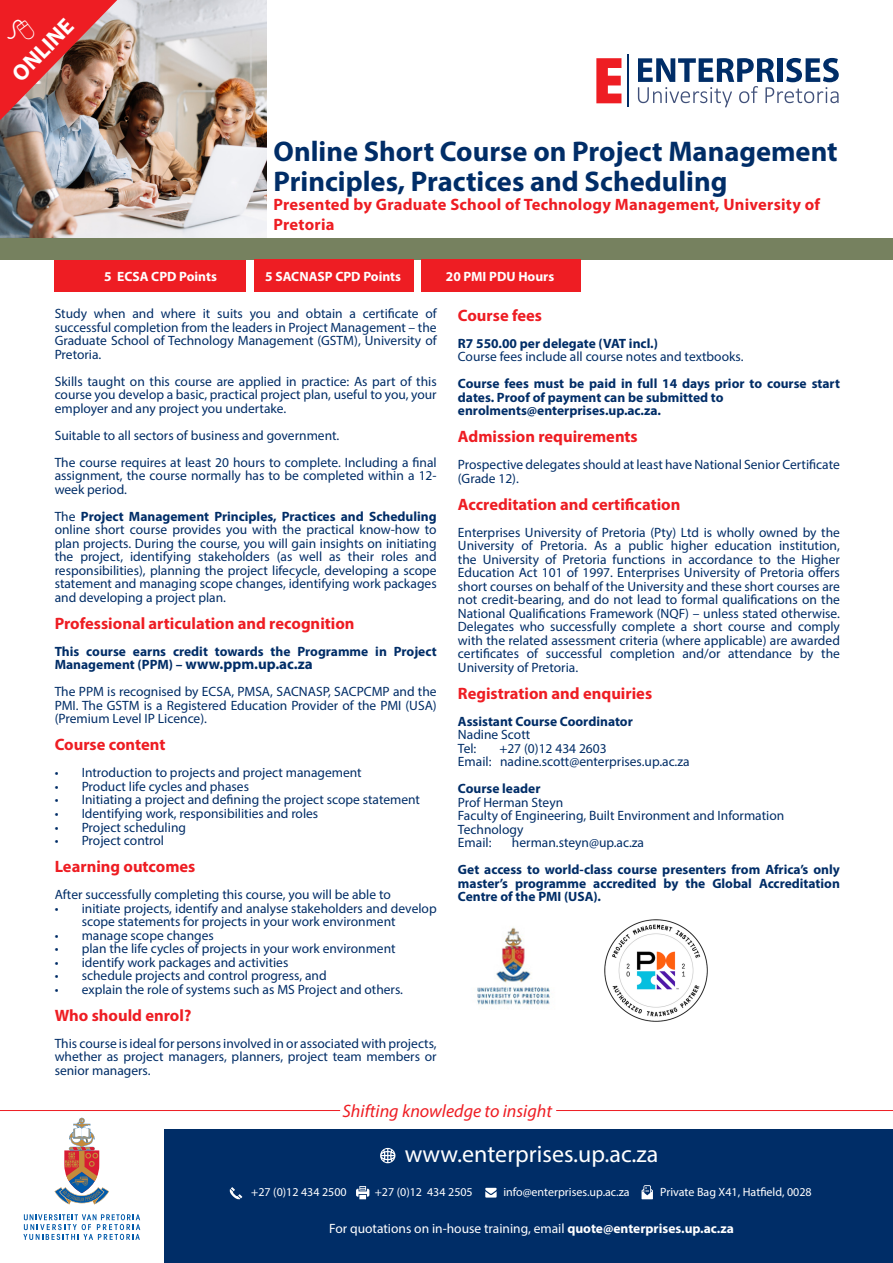
<style>
.page{position:relative;width:893px;height:1263px;background:#fff}
.page>*{position:absolute;margin:0;border:0;box-sizing:border-box;transform-origin:0 0}
.t1{font:700 28.5px/30px "Myriad Pro";color:#002d67}
.t2{font:24px "Myriad Pro";color:#fff}
.t3{font:700 22.5px "Myriad Pro";color:#fff}
.t4{font:italic 18px "Myriad Pro";color:#ee1d23}
.t5{font:700 16.5px/19.5px "Myriad Pro";color:#ee1d23}
.t6{font:13.5px/13.5px "Myriad Pro";color:#002d67;text-align:justify}
.t7{font:700 13.5px/13.5px "Myriad Pro";color:#002d67}
.t8{font:13.5px "Myriad Pro";color:#fff}
.t9{font:700 13.5px "Myriad Pro";color:#fff}
.t10{font:12px "Myriad Pro";color:#fff}
.s1{font-weight:700}
.s2{font-size:15px}
</style>
<div class="page">
<div style="left:158px;top:1129px;width:735px;height:134px;background:#002d67"></div>
<div style="left:1px;top:1101px;width:162px;height:162px;background:#fff"></div>
<svg style="left:23px;top:1214px;width:117px;height:26px"></svg>
<svg style="left:54px;top:1118px;width:55px;height:86px"></svg>
<hr style="left:0;top:1110px;width:340px;height:1px;background:#ee1d23">
<hr style="left:556px;top:1110px;width:337px;height:1px;background:#ee1d23">
<svg style="left:380px;top:1148px;width:15px;height:15px"></svg>
<svg style="left:485px;top:1188px;width:12px;height:9px"></svg>
<svg style="left:229px;top:1187px;width:13px;height:12px"></svg>
<svg style="left:356px;top:1186px;width:13px;height:13px"></svg>
<svg style="left:641px;top:1185px;width:12px;height:14px"></svg>
<svg style="left:596px;top:58px;width:25px;height:45px"></svg>
<svg style="left:638px;top:58px;width:201px;height:49px"></svg>
<hr style="left:627px;top:54px;width:2px;height:53px;background:#002d67">
<img style="left:0;top:0;width:266px;height:238px">
<div style="left:54px;top:259px;width:192px;height:32px;background:#ee1d23"></div>
<div style="left:0;top:238px;width:893px;height:22px;background:#76815f"></div>
<img style="left:477px;top:927px;width:73px;height:78px">
<img style="left:605px;top:920px;width:103px;height:102px">
<div style="left:254px;top:260px;width:160px;height:32px;background:#ee1d23"></div>
<div style="left:421px;top:260px;width:159px;height:32px;background:#ee1d23"></div>
<img style="left:0;top:0;width:117px;height:120px">
<p class="t3" style="left:5px;top:67px;width:79px;rotate:-46deg">ONLINE</p>
<p class="t9" style="left:104px;top:267px;width:114px">5 ECSA CPD Points</p>
<p class="t1" style="left:273px;top:135px;width:566px">Online Short Course on Project Management<br>Principles, Practices and Scheduling</p>
<p class="t5" style="left:273px;top:194px;width:548px">Presented by Graduate School of Technology Management, University of<br>Pretoria</p>
<p class="t9" style="left:265px;top:268px;width:137px">5 SACNASP CPD Points</p>
<p class="t9" style="left:446px;top:268px;width:110px">20 PMI PDU Hours</p>
<p class="t6" style="left:55px;top:307px;width:383px">Study when and where it suits you and obtain a certificate of successful completion from the leaders in Project Management – the Graduate School of Technology Management (GSTM), University of Pretoria.</p>
<p class="t6" style="left:55px;top:374px;width:384px">Skills taught on this course are applied in practice: As part of this course you develop a basic, practical project plan, useful to you, your employer and any project you undertake.</p>
<p class="t6" style="left:55px;top:428px;width:286px">Suitable to all sectors of business and government.</p>
<p class="t6" style="left:55px;top:455px;width:383px">The course requires at least 20 hours to complete. Including a final assignment, the course normally has to be completed within a 12- week period.</p>
<p class="t6" style="left:55px;top:509px;width:383px">The <span class="s1">Project Management Principles, Practices and Scheduling </span>online short course provides you with the practical know-how to plan projects. During the course, you will gain insights on initiating the project, identifying stakeholders (as well as their roles and responsibilities), planning the project lifecycle, developing a scope statement and managing scope changes, identifying work packages and developing a project plan.</p>
<p class="t5" style="left:55px;top:613px;width:301px">Professional articulation and recognition</p>
<p class="t7" style="left:55px;top:644px;width:383px">This course earns credit towards the Programme in Project<br>Management (PPM) – <span class="s2">www.ppm.up.ac.za</span></p>
<p class="t6" style="left:55px;top:685px;width:383px">The PPM is recognised by ECSA, PMSA, SACNASP, SACPCMP and the PMI. The GSTM is a Registered Education Provider of the PMI (USA) (Premium Level IP Licence).</p>
<p class="t5" style="left:55px;top:735px;width:112px">Course content</p>
<p class="t6" style="left:55px;top:766px;width:309px">• Introduction to projects and project management</p>
<p class="t6" style="left:55px;top:779px;width:196px">• Product life cycles and phases</p>
<p class="t6" style="left:55px;top:793px;width:367px">• Initiating a project and defining the project scope statement</p>
<p class="t6" style="left:55px;top:806px;width:265px">• Identifying work, responsibilities and roles</p>
<p class="t6" style="left:55px;top:820px;width:133px">• Project scheduling</p>
<p class="t6" style="left:55px;top:833px;width:111px">• Project control</p>
<p class="t5" style="left:55px;top:856px;width:142px">Learning outcomes</p>
<p class="t6" style="left:55px;top:887px;width:338px">After successfully completing this course, you will be able to</p>
<p class="t6" style="left:82px;top:901px;width:356px;text-indent:-27px">• initiate projects, identify and analyse stakeholders and develop scope statements for projects in your work environment</p>
<p class="t6" style="left:55px;top:928px;width:161px">• manage scope changes</p>
<p class="t6" style="left:55px;top:941px;width:342px">• plan the life cycles of projects in your work environment</p>
<p class="t6" style="left:55px;top:955px;width:235px">• identify work packages and activities</p>
<p class="t6" style="left:55px;top:968px;width:274px">• schedule projects and control progress, and</p>
<p class="t6" style="left:55px;top:982px;width:350px">• explain the role of systems such as MS Project and others.</p>
<p class="t5" style="left:55px;top:1005px;width:138px">Who should enrol?</p>
<p class="t6" style="left:55px;top:1036px;width:383px">This course is ideal for persons involved in or associated with projects, whether as project managers, planners, project team members or senior managers.</p>
<p class="t5" style="left:458px;top:305px;width:86px">Course fees</p>
<p class="t7" style="left:458px;top:336px;width:202px">R7 550.00 per delegate (VAT incl.)</p>
<p class="t6" style="left:458px;top:350px;width:287px">Course fees include all course notes and textbooks.</p>
<p class="t7" style="left:458px;top:376px;width:383px">Course fees must be paid in full 14 days prior to course start dates. Proof of payment can be submitted to</p>
<p class="t7" style="left:458px;top:403px;width:205px">enrolments@enterprises.up.ac.za.</p>
<p class="t5" style="left:458px;top:426px;width:181px">Admission requirements</p>
<p class="t6" style="left:458px;top:458px;width:383px">Prospective delegates should at least have National Senior Certificate (Grade 12).</p>
<p class="t5" style="left:458px;top:494px;width:224px">Accreditation and certification</p>
<p class="t6" style="left:458px;top:525px;width:383px">Enterprises University of Pretoria (Pty) Ltd is wholly owned by the University of Pretoria. As a public higher education institution, the University of Pretoria functions in accordance to the Higher Education Act 101 of 1997. Enterprises University of Pretoria offers short courses on behalf of the University and these short courses are not credit-bearing, and do not lead to formal qualifications on the National Qualifications Framework (NQF) – unless stated otherwise.<br>Delegates who successfully complete a short course and comply with the related assessment criteria (where applicable) are awarded certificates of successful completion and/or attendance by the University of Pretoria.</p>
<p class="t5" style="left:458px;top:683px;width:196px">Registration and enquiries</p>
<p class="t7" style="left:458px;top:714px;width:176px">Assistant Course Coordinator</p>
<p class="t6" style="left:458px;top:728px;width:74px">Nadine Scott</p>
<p class="t6" style="left:458px;top:741px;width:20px">Tel:</p>
<p class="t6" style="left:499px;top:741px;width:109px">+27 (0)12 434 2603</p>
<p class="t6" style="left:458px;top:755px;width:233px">Email: nadine.scott@enterprises.up.ac.za</p>
<p class="t7" style="left:458px;top:781px;width:84px">Course leader</p>
<p class="t6" style="left:458px;top:795px;width:107px">Prof Herman Steyn</p>
<p class="t6" style="left:458px;top:809px;width:328px">Faculty of Engineering, Built Environment and Information<br>Technology</p>
<p class="t6" style="left:458px;top:836px;width:35px">Email:</p>
<p class="t6" style="left:512px;top:836px;width:134px">herman.steyn@up.ac.za</p>
<p class="t7" style="left:458px;top:862px;width:383px;text-align:justify">Get access to world-class course presenters from Africa’s only master’s programme accredited by the Global Accreditation Centre of the PMI (USA).</p>
<p class="t4" style="left:343px;top:1100px;width:211px">Shifting knowledge to insight</p>
<p class="t2" style="left:405px;top:1139px;width:255px">www.enterprises.up.ac.za</p>
<p class="t10" style="left:251px;top:1185px;width:97px">+27 (0)12 434 2500</p>
<p class="t10" style="left:375px;top:1185px;width:100px">+27 (0)12 434 2505</p>
<p class="t10" style="left:503px;top:1185px;width:128px">info@enterprises.up.ac.za</p>
<p class="t10" style="left:660px;top:1185px;width:153px">Private Bag X41, Hatfield, 0028</p>
<p class="t8" style="left:329px;top:1220px;width:406px">For quotations on in-house training, email <span class="s1">quote@enterprises.up.ac.za</span></p>
</div>
